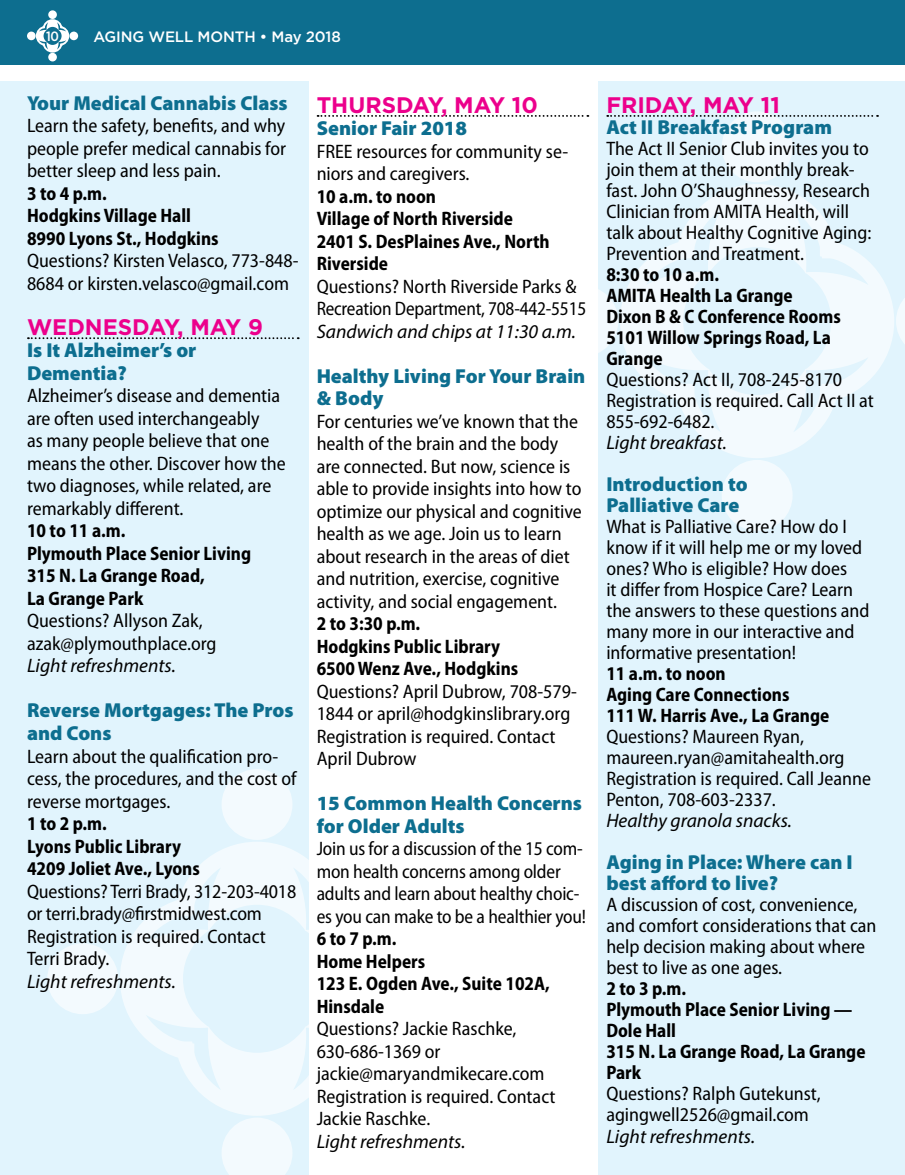
<style>
.page{position:relative;width:905px;height:1175px;background:#fff}
.page>*{position:absolute;margin:0;border:0;box-sizing:border-box;transform-origin:0 0}
.t1{font:700 22.5px "Gotham";color:#ec008c}
.t2{font:900 20.25px/22.5px "Myriad Pro";color:#0d6e8f}
.t3{font:semi-condensed 19.5px/22.5px "Myriad Pro";color:#000}
.t4{font:700 semi-condensed 19.5px/22.5px "Myriad Pro";color:#000;scale:.95 1}
.t5{font:italic 19.5px "Myriad Pro";color:#000}
.t6{font:500 15px "Gotham";letter-spacing:-.01em;color:#fff}
.t7{font:500 13.5px "Gotham Narrow";color:#fff}
</style>
<div class="page">
<div style="left:0;top:81px;width:308px;height:1093px;background:#e1f4fd"></div>
<div style="left:221px;top:769px;width:71px;height:71px;background:#f3fafe;border-radius:50%"></div>
<div style="left:47px;top:943px;width:71px;height:71px;background:#f3fafe;border-radius:50%"></div>
<svg style="left:120px;top:841px;width:189px;height:333px"></svg>
<div style="left:598px;top:81px;width:306px;height:1093px;background:#e1f4fd"></div>
<div style="left:721px;top:111px;width:71px;height:71px;background:#f3fafe;border-radius:50%"></div>
<div style="left:721px;top:460px;width:71px;height:71px;background:#f3fafe;border-radius:50%"></div>
<div style="left:547px;top:286px;width:71px;height:70px;background:#fff;border-radius:50%"></div>
<svg style="left:620px;top:184px;width:284px;height:274px"></svg>
<div style="left:0;top:0;width:904px;height:64px;background:#0d6e8f"></div>
<div style="left:48px;top:10px;width:9px;height:9px;background:#fff;border-radius:50%"></div>
<div style="left:48px;top:53px;width:9px;height:8px;background:#fff;border-radius:50%"></div>
<div style="left:69px;top:32px;width:9px;height:8px;background:#fff;border-radius:50%"></div>
<div style="left:27px;top:32px;width:9px;height:8px;background:#fff;border-radius:50%"></div>
<svg style="left:36px;top:19px;width:33px;height:34px"></svg>
<svg style="left:28px;top:337px;width:271px;height:2px"></svg>
<svg style="left:317px;top:115px;width:271px;height:2px"></svg>
<svg style="left:607px;top:115px;width:271px;height:2px"></svg>
<p class="t7" style="left:46px;top:27px;width:15px">10</p>
<p class="t6" style="left:93px;top:27px;width:249px">AGING WELL MONTH • MAY 2018</p>
<p class="t2" style="left:27px;top:92px;width:262px">Your Medical Cannabis Class</p>
<p class="t3" style="left:27px;top:115px;width:260px;text-align:justify">Learn the safety, benefits, and why people prefer medical cannabis for better sleep and less pain.</p>
<p class="t4" style="left:27px;top:182px;width:203px">3 to 4 p.m.<br>Hodgkins Village Hall<br>8990 Lyons St., Hodgkins</p>
<p class="t3" style="left:27px;top:250px;width:273px">Questions? Kirsten Velasco, 773-848-<br>8684 or kirsten.velasco@gmail.com</p>
<p class="t1" style="left:27px;top:312px;width:18px">WEDNESDAY</p>
<p class="t1" style="left:177px;top:312px;width:31px">, MAY</p>
<p class="t1" style="left:248px;top:312px;width:16px">9</p>
<p class="t2" style="left:27px;top:339px;width:171px">Is It Alzheimer’s or<br>Dementia?</p>
<p class="t3" style="left:27px;top:385px;width:260px">Alzheimer’s disease and dementia are often used interchangeably<br>as many people believe that one means the other. Discover how the two diagnoses, while related, are remarkably different.</p>
<p class="t4" style="left:27px;top:520px;width:237px">10 to 11 a.m.<br>Plymouth Place Senior Living<br>315 N. La Grange Road,<br>La Grange Park</p>
<p class="t3" style="left:27px;top:610px;width:191px">Questions? Allyson Zak, azak@plymouthplace.org</p>
<p class="t5" style="left:27px;top:654px;width:150px">Light refreshments.</p>
<p class="t2" style="left:27px;top:699px;width:268px">Reverse Mortgages: The Pros and Cons</p>
<p class="t3" style="left:27px;top:745px;width:271px">Learn about the qualification pro&shy;cess, the procedures, and the cost of reverse mortgages.</p>
<p class="t4" style="left:27px;top:812px;width:183px">1 to 2 p.m.<br>Lyons Public Library<br>4209 Joliet Ave., Lyons</p>
<p class="t3" style="left:27px;top:880px;width:271px">Questions? Terri Brady, 312-203-4018 or terri.brady@firstmidwest.com<br>Registration is required. Contact<br>Terri Brady.</p>
<p class="t5" style="left:27px;top:969px;width:150px">Light refreshments.</p>
<p class="t1" style="left:441px;top:90px;width:31px">, MAY</p>
<p class="t1" style="left:512px;top:90px;width:27px">10</p>
<p class="t2" style="left:316px;top:117px;width:152px">Senior Fair 2018</p>
<p class="t3" style="left:316px;top:140px;width:253px">FREE resources for community se&shy;niors and caregivers.</p>
<p class="t4" style="left:316px;top:185px;width:247px">10 a.m. to noon<br>Village of North Riverside<br>2401 S. DesPlaines Ave., North<br>Riverside</p>
<p class="t3" style="left:316px;top:275px;width:271px">Questions? North Riverside Parks &amp;<br>Recreation Department, 708-442-5515</p>
<p class="t5" style="left:316px;top:319px;width:261px">Sandwich and chips at 11:30 a.m.</p>
<p class="t2" style="left:316px;top:365px;width:270px">Healthy Living For Your Brain &amp; Body</p>
<p class="t3" style="left:316px;top:410px;width:267px">For centuries we’ve known that the health of the brain and the body are connected. But now, science is able to provide insights into how to optimize our physical and cognitive health as we age. Join us to learn about research in the areas of diet and nutrition, exercise, cognitive activity, and social engagement.</p>
<p class="t4" style="left:316px;top:612px;width:214px">2 to 3:30 p.m.<br>Hodgkins Public Library<br>6500 Wenz Ave., Hodgkins</p>
<p class="t3" style="left:316px;top:680px;width:262px">Questions? April Dubrow, 708-579-<br>1844 or april@hodgkinslibrary.org<br>Registration is required. Contact<br>April Dubrow</p>
<p class="t2" style="left:316px;top:792px;width:267px">15 Common Health Concerns for Older Adults</p>
<p class="t3" style="left:316px;top:838px;width:271px">Join us for a discussion of the 15 com&shy;mon health concerns among older adults and learn about healthy choic&shy;es you can make to be a healthier you!</p>
<p class="t4" style="left:316px;top:927px;width:247px">6 to 7 p.m.<br>Home Helpers<br>123 E. Ogden Ave., Suite 102A,<br>Hinsdale</p>
<p class="t3" style="left:316px;top:1018px;width:240px">Questions? Jackie Raschke,<br>630-686-1369 or jackie@maryandmikecare.com<br>Registration is required. Contact<br>Jackie Raschke.</p>
<p class="t5" style="left:316px;top:1129px;width:150px">Light refreshments.</p>
<p class="t1" style="left:316px;top:90px;width:17px">THURSDAY</p>
<p class="t1" style="left:690px;top:90px;width:31px">, MAY</p>
<p class="t1" style="left:760px;top:90px;width:20px">11</p>
<p class="t2" style="left:606px;top:116px;width:227px">Act II Breakfast Program</p>
<p class="t3" style="left:606px;top:138px;width:267px;line-height:21px">The Act II Senior Club invites you to join them at their monthly break&shy;fast. John O’Shaughnessy, Research Clinician from AMITA Health, will talk about Healthy Cognitive Aging:<br>Prevention and Treatment.</p>
<p class="t4" style="left:606px;top:264px;width:248px;line-height:21px">8:30 to 10 a.m.<br>AMITA Health La Grange<br>Dixon B &amp; C Conference Rooms<br>5101 Willow Springs Road, La<br>Grange</p>
<p class="t3" style="left:606px;top:369px;width:269px;line-height:21px">Questions? Act II, 708-245-8170<br>Registration is required. Call Act II at<br>855-692-6482.</p>
<p class="t5" style="left:606px;top:430px;width:122px">Light breakfast.</p>
<p class="t2" style="left:606px;top:473px;width:143px;line-height:21px">Introduction to<br>Palliative Care</p>
<p class="t3" style="left:606px;top:516px;width:265px;line-height:21px">What is Palliative Care? How do I know if it will help me or my loved ones? Who is eligible? How does<br>it differ from Hospice Care? Learn the answers to these questions and many more in our interactive and informative presentation!</p>
<p class="t4" style="left:606px;top:663px;width:236px;line-height:21px">11 a.m. to noon<br>Aging Care Connections<br>111 W. Harris Ave., La Grange</p>
<p class="t3" style="left:606px;top:726px;width:266px;line-height:21px">Questions? Maureen Ryan, maureen.ryan@amitahealth.org<br>Registration is required. Call Jeanne<br>Penton, 708-603-2337.</p>
<p class="t5" style="left:606px;top:808px;width:187px">Healthy granola snacks.</p>
<p class="t2" style="left:606px;top:851px;width:248px;line-height:21px">Aging in Place: Where can I best afford to live?</p>
<p class="t3" style="left:606px;top:894px;width:272px;line-height:21px">A discussion of cost, convenience, and comfort considerations that can help decision making about where best to live as one ages.</p>
<p class="t4" style="left:606px;top:978px;width:274px;line-height:21px">2 to 3 p.m.<br>Plymouth Place Senior Living —<br>Dole Hall<br>315 N. La Grange Road, La Grange<br>Park</p>
<p class="t3" style="left:606px;top:1083px;width:216px;line-height:21px">Questions? Ralph Gutekunst, agingwell2526@gmail.com</p>
<p class="t5" style="left:606px;top:1124px;width:150px">Light refreshments.</p>
<p class="t1" style="left:606px;top:90px;width:16px">FRIDAY</p>
</div>
